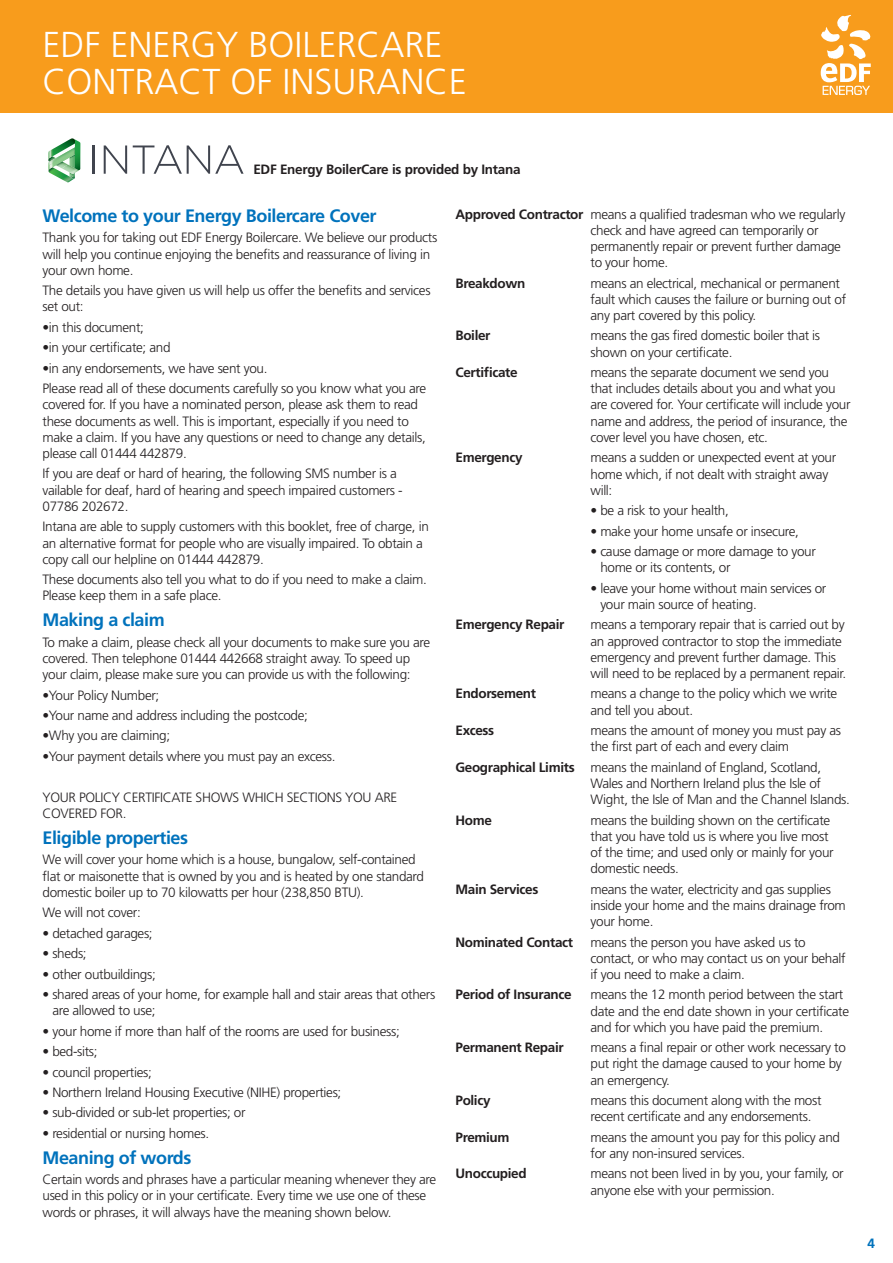
<style>
.page{position:relative;width:893px;height:1263px;background:#fff}
.page>*{position:absolute;margin:0;border:0;box-sizing:border-box;transform-origin:0 0}
.t1{font:300 36px/37.5px "Frutiger LT";color:#fff}
.t2{font:700 18px "Frutiger LT";letter-spacing:-.025em;color:#0072bc}
.t3{font:300 13.5px/16.2px "Frutiger LT";letter-spacing:-.025em;color:#231f20}
.t4{font:700 13.5px "Frutiger LT";letter-spacing:-.025em;color:#231f20}
.t5{font:700 13.5px "Frutiger LT";color:#0072bc}
.s1{font-weight:700}
</style>
<div class="page">
<div style="left:0;top:0;width:893px;height:113px;background:#f89c1c"></div>
<svg style="left:821px;top:15px;width:50px;height:80px"></svg>
<hr style="left:93px;top:145px;width:2px;height:29px;background:#40444e">
<svg style="left:104px;top:145px;width:23px;height:29px"></svg>
<svg style="left:133px;top:145px;width:111px;height:29px"></svg>
<svg style="left:48px;top:139px;width:32px;height:43px"></svg>
<p class="t1" style="left:43px;top:26px;width:426px">EDF ENERGY BOILERCARE<br>CONTRACT OF INSURANCE</p>
<p class="t4" style="left:253px;top:161px;width:269px">EDF Energy BoilerCare is provided by Intana</p>
<p class="t2" style="left:43px;top:205px;width:336px">Welcome to your Energy Boilercare Cover</p>
<p class="t3" style="left:43px;top:230px;width:396px">Thank you for taking out EDF Energy Boilercare. We believe our products will help you continue enjoying the benefits and reassurance of living in your own home.</p>
<p class="t3" style="left:43px;top:283px;width:390px">The details you have given us will help us offer the benefits and services set out:</p>
<p class="t3" style="left:43px;top:319px;width:103px">•in this document;</p>
<p class="t3" style="left:43px;top:340px;width:129px">•in your certificate; and</p>
<p class="t3" style="left:43px;top:360px;width:226px">•in any endorsements, we have sent you.</p>
<p class="t3" style="left:43px;top:381px;width:385px">Please read all of these documents carefully so you know what you are covered for. If you have a nominated person, please ask them to read these documents as well. This is important, especially if you need to make a claim. If you have any questions or need to change any details, please call 01444 442879.</p>
<p class="t3" style="left:43px;top:466px;width:362px">If you are deaf or hard of hearing, the following SMS number is a vailable for deaf, hard of hearing and speech impaired customers -<br>07786 202672.</p>
<p class="t3" style="left:43px;top:519px;width:388px">Intana are able to supply customers with this booklet, free of charge, in an alternative format for people who are visually impaired. To obtain a copy call our helpline on 01444 442879.</p>
<p class="t3" style="left:43px;top:572px;width:386px">These documents also tell you what to do if you need to make a claim.<br>Please keep them in a safe place.</p>
<p class="t2" style="left:43px;top:609px;width:124px">Making a claim</p>
<p class="t3" style="left:43px;top:634px;width:389px">To make a claim, please check all your documents to make sure you are covered. Then telephone 01444 442668 straight away. To speed up your claim, please make sure you can provide us with the following:</p>
<p class="t3" style="left:43px;top:687px;width:118px">•Your Policy Number;</p>
<p class="t3" style="left:43px;top:707px;width:267px">•Your name and address including the postcode;</p>
<p class="t3" style="left:43px;top:728px;width:129px">•Why you are claiming;</p>
<p class="t3" style="left:43px;top:748px;width:294px">•Your payment details where you must pay an excess.</p>
<p class="t3" style="left:43px;top:789px;width:356px">YOUR POLICY CERTIFICATE SHOWS WHICH SECTIONS YOU ARE<br>COVERED FOR.</p>
<p class="t2" style="left:43px;top:827px;width:147px">Eligible properties</p>
<p class="t3" style="left:43px;top:852px;width:383px">We will cover your home which is a house, bungalow, self-contained flat or maisonette that is owned by you and is heated by one standard domestic boiler up to 70 kilowatts per hour (238,850 BTU).</p>
<p class="t3" style="left:43px;top:905px;width:100px">We will not cover:</p>
<p class="t3" style="left:43px;top:925px;width:112px">• detached garages;</p>
<p class="t3" style="left:43px;top:945px;width:46px">• sheds;</p>
<p class="t3" style="left:43px;top:966px;width:115px">• other outbuildings;</p>
<p class="t3" style="left:52px;top:986px;width:384px;text-indent:-10px">• shared areas of your home, for example hall and stair areas that others are allowed to use;</p>
<p class="t3" style="left:43px;top:1023px;width:359px">• your home if more than half of the rooms are used for business;</p>
<p class="t3" style="left:43px;top:1043px;width:57px">• bed-sits;</p>
<p class="t3" style="left:43px;top:1064px;width:111px">• council properties;</p>
<p class="t3" style="left:43px;top:1084px;width:300px">• Northern Ireland Housing Executive (NIHE) properties;</p>
<p class="t3" style="left:43px;top:1105px;width:204px">• sub-divided or sub-let properties; or</p>
<p class="t3" style="left:43px;top:1125px;width:168px">• residential or nursing homes.</p>
<p class="t2" style="left:43px;top:1147px;width:150px">Meaning of words</p>
<p class="t3" style="left:43px;top:1172px;width:395px">Certain words and phrases have a particular meaning whenever they are used in this policy or in your certificate. Every time we use one of these words or phrases, it will always have the meaning shown below.</p>
<p class="t3" style="left:590px;top:206px;width:256px;text-indent:-135px"><span class="s1">Approved Contractor</span> means a qualified tradesman who we regularly check and have agreed can temporarily or permanently repair or prevent further damage to your home.</p>
<p class="t4" style="left:455px;top:275px;width:71px">Breakdown</p>
<p class="t3" style="left:590px;top:275px;width:257px">means an electrical, mechanical or permanent fault which causes the failure or burning out of any part covered by this policy.</p>
<p class="t4" style="left:455px;top:328px;width:37px">Boiler</p>
<p class="t3" style="left:590px;top:328px;width:231px">means the gas fired domestic boiler that is shown on your certificate.</p>
<p class="t4" style="left:455px;top:364px;width:64px">Certificate</p>
<p class="t3" style="left:590px;top:364px;width:261px">means the separate document we send you that includes details about you and what you are covered for. Your certificate will include your name and address, the period of insurance, the cover level you have chosen, etc.</p>
<p class="t4" style="left:455px;top:450px;width:69px">Emergency</p>
<p class="t3" style="left:590px;top:450px;width:247px">means a sudden or unexpected event at your home which, if not dealt with straight away will:</p>
<p class="t3" style="left:590px;top:503px;width:140px">• be a risk to your health,</p>
<p class="t3" style="left:590px;top:523px;width:210px">• make your home unsafe or insecure,</p>
<p class="t3" style="left:600px;top:543px;width:217px;text-indent:-10px">• cause damage or more damage to your home or its contents, or</p>
<p class="t3" style="left:600px;top:580px;width:228px;text-indent:-10px">• leave your home without main services or your main source of heating.</p>
<p class="t4" style="left:455px;top:617px;width:110px">Emergency Repair</p>
<p class="t3" style="left:590px;top:617px;width:257px">means a temporary repair that is carried out by an approved contractor to stop the immediate emergency and prevent further damage. This will need to be replaced by a permanent repair.</p>
<p class="t4" style="left:455px;top:686px;width:82px">Endorsement</p>
<p class="t3" style="left:590px;top:686px;width:248px">means a change to the policy which we write and tell you about.</p>
<p class="t4" style="left:455px;top:722px;width:40px">Excess</p>
<p class="t3" style="left:590px;top:722px;width:252px">means the amount of money you must pay as the first part of each and every claim</p>
<p class="t3" style="left:590px;top:759px;width:261px;text-indent:-135px"><span class="s1">Geographical Limits</span> means the mainland of England, Scotland,<br>Wales and Northern Ireland plus the Isle of<br>Wight, the Isle of Man and the Channel Islands.</p>
<p class="t4" style="left:455px;top:812px;width:38px">Home</p>
<p class="t3" style="left:590px;top:812px;width:245px">means the building shown on the certificate that you have told us is where you live most of the time; and used only or mainly for your domestic needs.</p>
<p class="t4" style="left:455px;top:881px;width:84px">Main Services</p>
<p class="t3" style="left:590px;top:881px;width:257px">means the water, electricity and gas supplies inside your home and the mains drainage from your home.</p>
<p class="t4" style="left:455px;top:934px;width:119px">Nominated Contact</p>
<p class="t3" style="left:590px;top:934px;width:257px">means the person you have asked us to contact, or who may contact us on your behalf if you need to make a claim.</p>
<p class="t4" style="left:455px;top:987px;width:118px">Period of Insurance</p>
<p class="t3" style="left:590px;top:987px;width:260px">means the 12 month period between the start date and the end date shown in your certificate and for which you have paid the premium.</p>
<p class="t4" style="left:455px;top:1040px;width:110px">Permanent Repair</p>
<p class="t3" style="left:590px;top:1040px;width:257px">means a final repair or other work necessary to put right the damage caused to your home by an emergency.</p>
<p class="t4" style="left:455px;top:1092px;width:37px">Policy</p>
<p class="t3" style="left:590px;top:1092px;width:232px">means this document along with the most recent certificate and any endorsements.</p>
<p class="t4" style="left:455px;top:1129px;width:56px">Premium</p>
<p class="t3" style="left:590px;top:1129px;width:251px">means the amount you pay for this policy and for any non-insured services.</p>
<p class="t4" style="left:455px;top:1166px;width:73px">Unoccupied</p>
<p class="t3" style="left:590px;top:1166px;width:255px">means not been lived in by you, your family, or anyone else with your permission.</p>
<p class="t5" style="left:867px;top:1235px;width:9px">4</p>
</div>
